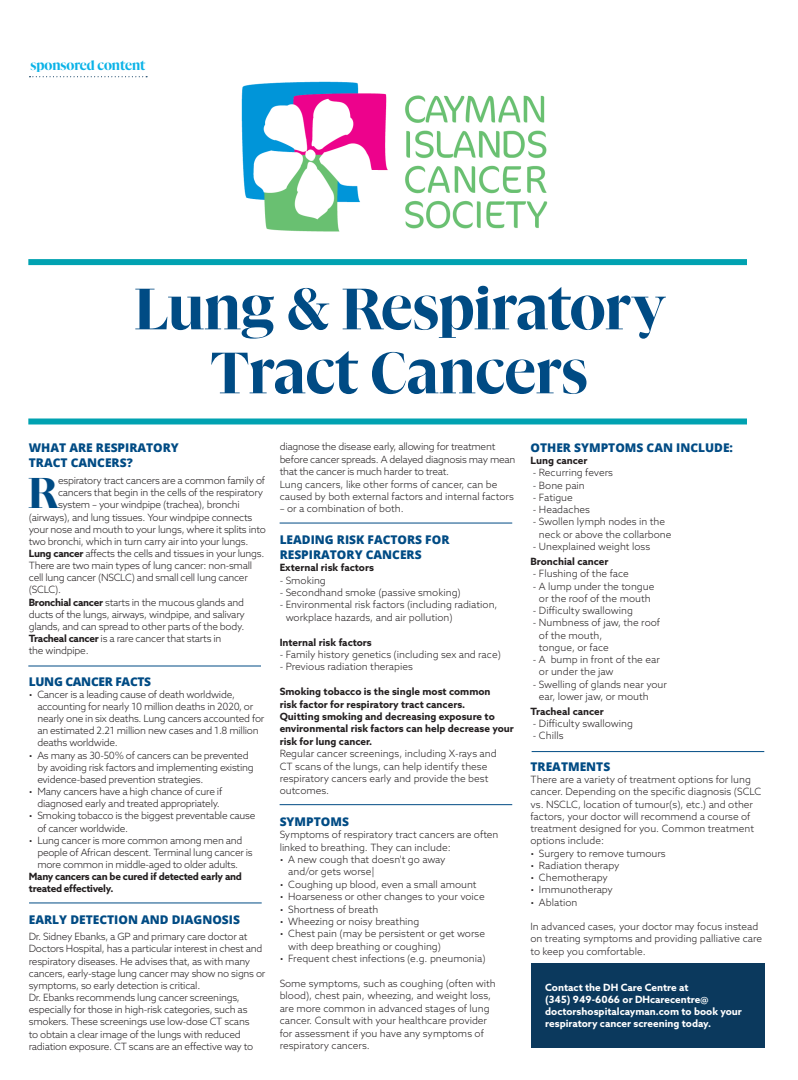
<style>
.page{position:relative;width:798px;height:1080px;background:#fff}
.page>*{position:absolute;margin:0;border:0;box-sizing:border-box;transform-origin:0 0}
.t1{font:700 67px/64px "Gliko Modern L";letter-spacing:-.005em;color:#004b84;text-align:center}
.t2{font:700 49.6px "Gliko Modern L";color:#004b84}
.t3{font:700 15px "Gliko Modern L";letter-spacing:-.005em;color:#0cb3e7}
.t4{font:800 12px/14.6px "Open Sans";color:#004b84}
.t5{font:800 12px "Open Sans";letter-spacing:-.025em;color:#004b84}
.t6{font:300 10px/12.2px "Azo Sans";letter-spacing:-.025em;color:#231f20}
.t7{font:300 10px/12.4px "Azo Sans";color:#231f20}
.t8{font:700 10px/12.4px "Azo Sans";color:#231f20}
.t9{font:700 10px/12px "Azo Sans";color:#fff}
.t10{font:700 10px/12.2px "Azo Sans";letter-spacing:-.025em;color:#231f20}
.s1{font-weight:700}
</style>
<div class="page">
<svg style="left:30px;top:76px;width:117px;height:1px"></svg>
<div style="left:28px;top:259px;width:719px;height:6px;background:#00a2b1"></div>
<div style="left:28px;top:418px;width:719px;height:6px;background:#00a2b1"></div>
<img style="left:241px;top:81px;width:307px;height:151px">
<div style="left:531px;top:963px;width:233px;height:84px;background:#0b395d"></div>
<hr style="left:28px;top:666px;width:233px;height:1px;background:#004b84">
<hr style="left:280px;top:523px;width:232px;height:1px;background:#004b84">
<hr style="left:280px;top:804px;width:232px;height:1px;background:#004b84">
<hr style="left:532px;top:751px;width:232px;height:1px;background:#004b84">
<hr style="left:29px;top:903px;width:233px;height:1px;background:#004b84">
<h3 class="t3" style="left:31px;top:58px;width:116px">sponsored content</h3>
<h1 class="t1" style="left:134px;top:277px;width:534px">Lung &amp; Respiratory<br>Tract Cancers</h1>
<p class="t4" style="left:29px;top:440px;width:152px">WHAT ARE RESPIRATORY<br>TRACT CANCERS?</p>
<h2 class="t2" style="left:28px;top:469px;width:33px">R</h2>
<p class="t6" style="left:58px;top:475px;width:209px">espiratory tract cancers are a common family of</p>
<p class="t6" style="left:58px;top:487px;width:207px">cancers that begin in the cells of the respiratory</p>
<p class="t6" style="left:58px;top:499px;width:183px">system – your windpipe (trachea), bronchi</p>
<p class="t6" style="left:29px;top:511px;width:225px">(airways), and lung tissues. Your windpipe connects</p>
<p class="t6" style="left:29px;top:523px;width:239px">your nose and mouth to your lungs, where it splits into</p>
<p class="t6" style="left:29px;top:535px;width:221px">two bronchi, which in turn carry air into your lungs.</p>
<p class="t6" style="left:29px;top:547px;width:237px"><span class="s1">Lung cancer</span> affects the cells and tissues in your lungs.</p>
<p class="t6" style="left:29px;top:559px;width:225px">There are two main types of lung cancer: non-small</p>
<p class="t6" style="left:29px;top:572px;width:221px">cell lung cancer (NSCLC) and small cell lung cancer</p>
<p class="t6" style="left:29px;top:584px;width:34px">(SCLC).</p>
<p class="t6" style="left:29px;top:596px;width:217px"><span class="s1">Bronchial cancer</span> starts in the mucous glands and</p>
<p class="t6" style="left:29px;top:608px;width:218px">ducts of the lungs, airways, windpipe, and salivary</p>
<p class="t6" style="left:29px;top:620px;width:217px">glands, and can spread to other parts of the body.</p>
<p class="t6" style="left:29px;top:632px;width:194px"><span class="s1">Tracheal cancer</span> is a rare cancer that starts in</p>
<p class="t6" style="left:29px;top:645px;width:61px">the windpipe.</p>
<p class="t5" style="left:29px;top:672px;width:124px">LUNG CANCER FACTS</p>
<p class="t6" style="left:37px;top:688px;width:229px;text-indent:-8px">• Cancer is a leading cause of death worldwide, accounting for nearly 10 million deaths in 2020, or nearly one in six deaths. Lung cancers accounted for an estimated 2.21 million new cases and 1.8 million deaths worldwide.</p>
<p class="t6" style="left:37px;top:749px;width:218px;text-indent:-8px">• As many as 30-50% of cancers can be prevented by avoiding risk factors and implementing existing evidence-based prevention strategies.</p>
<p class="t6" style="left:29px;top:785px;width:195px;text-align:right">• Many cancers have a high chance of cure if diagnosed early and treated appropriately.</p>
<p class="t6" style="left:37px;top:810px;width:220px;text-indent:-9px">• Smoking tobacco is the biggest preventable cause of cancer worldwide.</p>
<p class="t6" style="left:37px;top:834px;width:217px;text-indent:-9px">• Lung cancer is more common among men and people of African descent. Terminal lung cancer is more common in middle-aged to older adults.</p>
<p class="t10" style="left:29px;top:870px;width:215px">Many cancers can be cured if detected early and treated effectively.</p>
<p class="t4" style="left:29px;top:911px;width:213px">EARLY DETECTION AND DIAGNOSIS</p>
<p class="t6" style="left:29px;top:930px;width:238px">Dr. Sidney Ebanks, a GP and primary care doctor at Doctors Hospital, has a particular interest in chest and respiratory diseases. He advises that, as with many cancers, early-stage lung cancer may show no signs or symptoms, so early detection is critical.<br>Dr. Ebanks recommends lung cancer screenings, especially for those in high-risk categories, such as smokers. These screenings use low-dose CT scans<br>to obtain a clear image of the lungs with reduced radiation exposure. CT scans are an effective way to</p>
<p class="t6" style="left:280px;top:441px;width:237px">diagnose the disease early, allowing for treatment before cancer spreads. A delayed diagnosis may mean that the cancer is much harder to treat.<br>Lung cancers, like other forms of cancer, can be caused by both external factors and internal factors</p>
<p class="t7" style="left:280px;top:503px;width:126px">– or a combination of both.</p>
<p class="t4" style="left:280px;top:532px;width:171px">LEADING RISK FACTORS FOR<br>RESPIRATORY CANCERS</p>
<p class="t8" style="left:280px;top:561px;width:96px">External risk factors</p>
<p class="t7" style="left:280px;top:574px;width:48px">- Smoking</p>
<p class="t7" style="left:280px;top:586px;width:183px">- Secondhand smoke (passive smoking)</p>
<p class="t7" style="left:286px;top:599px;width:213px;text-indent:-6px">- Environmental risk factors (including radiation, workplace hazards, and air pollution)</p>
<p class="t8" style="left:280px;top:636px;width:94px">Internal risk factors</p>
<p class="t7" style="left:280px;top:648px;width:223px">- Family history genetics (including sex and race)</p>
<p class="t7" style="left:280px;top:661px;width:135px">- Previous radiation therapies</p>
<p class="t8" style="left:280px;top:685px;width:236px">Smoking tobacco is the single most common<br>risk factor for respiratory tract cancers.<br>Quitting smoking and decreasing exposure to environmental risk factors can help decrease your risk for lung cancer.</p>
<p class="t7" style="left:280px;top:747px;width:219px">Regular cancer screenings, including X-rays and CT scans of the lungs, can help identify these respiratory cancers early and provide the best outcomes.</p>
<p class="t4" style="left:280px;top:814px;width:71px">SYMPTOMS</p>
<p class="t7" style="left:280px;top:828px;width:220px">Symptoms of respiratory tract cancers are often linked to breathing. They can include:</p>
<p class="t7" style="left:288px;top:853px;width:159px;text-indent:-8px">• A new cough that doesn't go away and/or gets worse|</p>
<p class="t7" style="left:280px;top:878px;width:199px">• Coughing up blood, even a small amount</p>
<p class="t7" style="left:280px;top:890px;width:207px">• Hoarseness or other changes to your voice</p>
<p class="t7" style="left:280px;top:903px;width:100px">• Shortness of breath</p>
<p class="t7" style="left:280px;top:915px;width:141px">• Wheezing or noisy breathing</p>
<p class="t7" style="left:288px;top:928px;width:198px;text-indent:-8px">• Chest pain (may be persistent or get worse with deep breathing or coughing)</p>
<p class="t7" style="left:280px;top:952px;width:208px">• Frequent chest infections (e.g. pneumonia)</p>
<p class="t7" style="left:280px;top:977px;width:218px">Some symptoms, such as coughing (often with blood), chest pain, wheezing, and weight loss, are more common in advanced stages of lung cancer. Consult with your healthcare provider for assessment if you have any symptoms of respiratory cancers.</p>
<p class="t4" style="left:530px;top:440px;width:204px">OTHER SYMPTOMS CAN INCLUDE:</p>
<p class="t8" style="left:530px;top:454px;width:59px">Lung cancer</p>
<p class="t7" style="left:533px;top:467px;width:82px">- Recurring fevers</p>
<p class="t7" style="left:533px;top:479px;width:53px">- Bone pain</p>
<p class="t7" style="left:533px;top:491px;width:41px">- Fatigue</p>
<p class="t7" style="left:533px;top:503px;width:59px">- Headaches</p>
<p class="t7" style="left:539px;top:516px;width:134px;text-indent:-6px">- Swollen lymph nodes in the neck or above the collarbone</p>
<p class="t7" style="left:533px;top:540px;width:119px">- Unexplained weight loss</p>
<p class="t8" style="left:530px;top:555px;width:80px">Bronchial cancer</p>
<p class="t7" style="left:533px;top:567px;width:97px">- Flushing of the face</p>
<p class="t7" style="left:533px;top:580px;width:123px;text-align:center">- A lump under the tongue or the roof of the mouth</p>
<p class="t7" style="left:533px;top:604px;width:102px">- Difficulty swallowing</p>
<p class="t7" style="left:539px;top:617px;width:123px;text-indent:-6px">- Numbness of jaw, the roof of the mouth,<br>tongue, or face</p>
<p class="t7" style="left:539px;top:653px;width:122px;text-indent:-6px">- A bump in front of the ear or under the jaw</p>
<p class="t7" style="left:539px;top:678px;width:129px;text-indent:-6px">- Swelling of glands near your ear, lower jaw, or mouth</p>
<p class="t8" style="left:530px;top:705px;width:75px">Tracheal cancer</p>
<p class="t7" style="left:533px;top:717px;width:102px">- Difficulty swallowing</p>
<p class="t6" style="left:533px;top:730px;width:32px">- Chills</p>
<p class="t4" style="left:530px;top:759px;width:81px">TREATMENTS</p>
<p class="t7" style="left:530px;top:773px;width:232px">There are a variety of treatment options for lung cancer. Depending on the specific diagnosis (SCLC vs. NSCLC, location of tumour(s), etc.) and other factors, your doctor will recommend a course of treatment designed for you. Common treatment options include:</p>
<p class="t7" style="left:530px;top:847px;width:137px">• Surgery to remove tumours</p>
<p class="t7" style="left:530px;top:859px;width:91px">• Radiation therapy</p>
<p class="t7" style="left:530px;top:871px;width:79px">• Chemotherapy</p>
<p class="t7" style="left:530px;top:883px;width:84px">• Immunotherapy</p>
<p class="t7" style="left:530px;top:896px;width:48px">• Ablation</p>
<p class="t7" style="left:530px;top:920px;width:233px">In advanced cases, your doctor may focus instead on treating symptoms and providing palliative care to keep you comfortable.</p>
<p class="t9" style="left:545px;top:981px;width:198px">Contact the DH Care Centre at<br>(345) 949-6066 or DHcarecentre@ doctorshospitalcayman.com to book your respiratory cancer screening today.</p>
</div>
